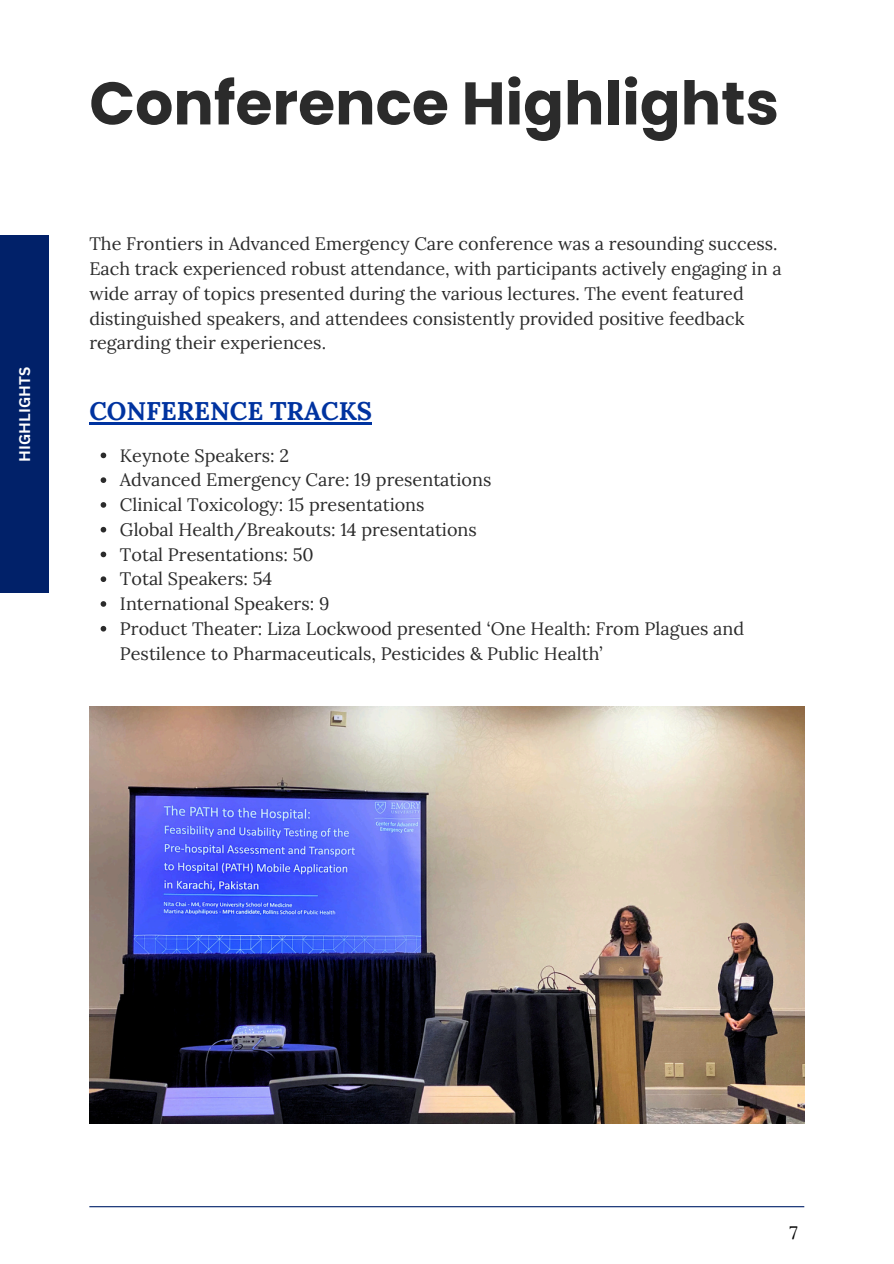
<style>
.page{position:relative;width:894px;height:1264px;background:#fff}
.page>*{position:absolute;margin:0;border:0;box-sizing:border-box;transform-origin:0 0}
.t1{font:700 60px "Poppins";color:#2b2b2b}
.t2{font:700 25.5px "Lora";color:#0033a0}
.t3{font:18px/24.8px "Lora";color:#2b2b2b}
.t4{font:18px "Lora";color:#000}
.t5{font:700 15px "Canva Sans";color:#fff}
</style>
<div class="page">
<img style="left:89px;top:707px;width:715px;height:416px">
<div style="left:0;top:235px;width:49px;height:358px;background:#012169"></div>
<svg style="left:101px;top:452px;width:5px;height:6px"></svg>
<svg style="left:101px;top:477px;width:5px;height:6px"></svg>
<svg style="left:101px;top:502px;width:5px;height:5px"></svg>
<svg style="left:101px;top:527px;width:5px;height:5px"></svg>
<svg style="left:101px;top:551px;width:5px;height:6px"></svg>
<svg style="left:101px;top:576px;width:5px;height:6px"></svg>
<svg style="left:101px;top:601px;width:5px;height:5px"></svg>
<svg style="left:101px;top:626px;width:5px;height:5px"></svg>
<hr style="left:89px;top:422px;width:283px;height:2px;background:#0033a0">
<hr style="left:89px;top:1206px;width:715px;height:1px;background:#012169">
<h1 class="t5" style="left:14px;top:461px;width:96px;rotate:-90deg">HIGHLIGHTS</h1>
<p class="t1" style="left:89px;top:61px;width:691px">Conference Highlights</p>
<p class="t3" style="left:89px;top:231px;width:693px">The Frontiers in Advanced Emergency Care conference was a resounding success.<br>Each track experienced robust attendance, with participants actively engaging in a wide array of topics presented during the various lectures. The event featured distinguished speakers, and attendees consistently provided positive feedback regarding their experiences.</p>
<p class="t2" style="left:89px;top:394px;width:284px">CONFERENCE TRACKS</p>
<h3 class="t3" style="left:120px;top:442px;width:170px">Keynote Speakers: 2</h3>
<h2 class="t3" style="left:120px;top:467px;width:373px">Advanced Emergency Care: 19 presentations</h2>
<p class="t3" style="left:120px;top:492px;width:306px">Clinical Toxicology: 15 presentations</p>
<p class="t3" style="left:120px;top:517px;width:358px">Global Health/Breakouts: 14 presentations</p>
<p class="t3" style="left:120px;top:541px;width:195px">Total Presentations: 50</p>
<p class="t3" style="left:120px;top:566px;width:154px">Total Speakers: 54</p>
<p class="t3" style="left:120px;top:591px;width:211px">International Speakers: 9</p>
<p class="t3" style="left:120px;top:616px;width:625px">Product Theater: Liza Lockwood presented ‘One Health: From Plagues and<br>Pestilence to Pharmaceuticals, Pesticides &amp; Public Health’</p>
<p class="t4" style="left:789px;top:1220px;width:10px">7</p>
</div>
